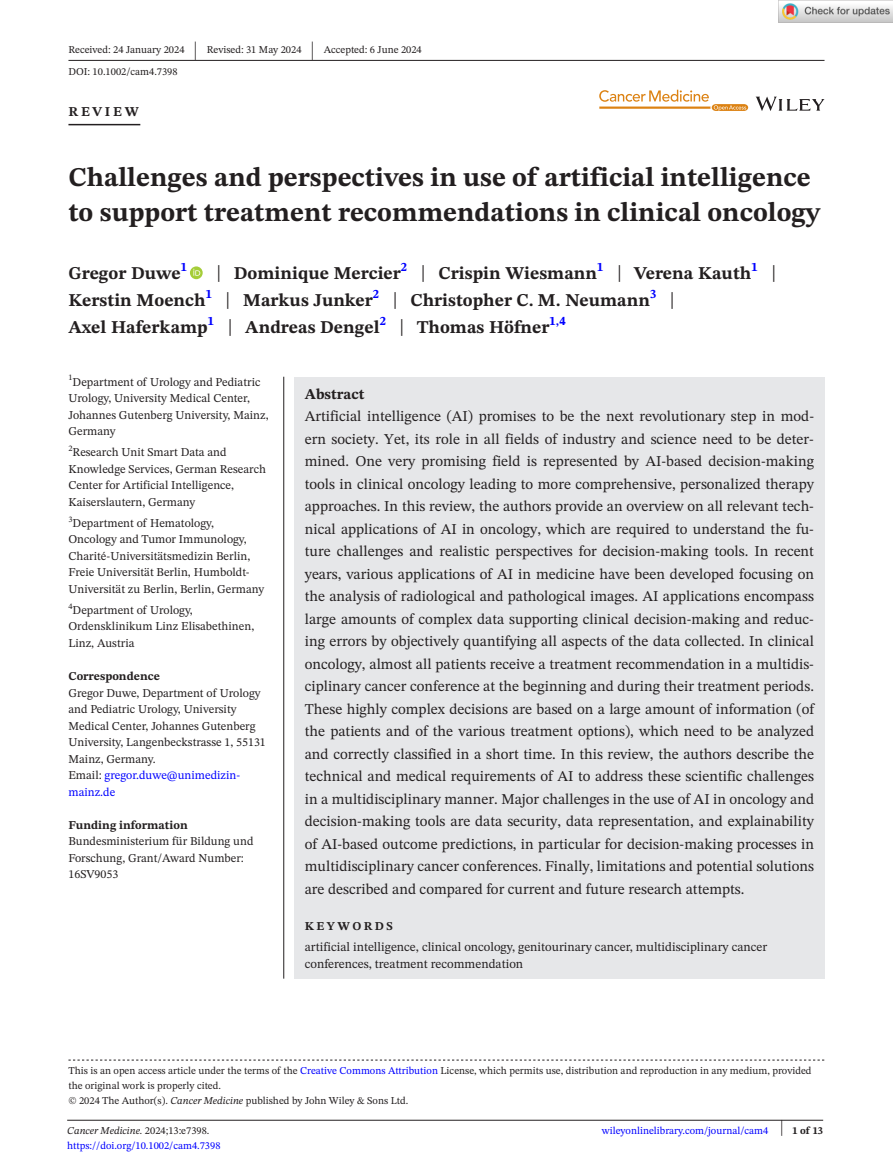
<style>
.page{position:relative;width:893px;height:1174px;background:#fff}
.page>*{position:absolute;margin:0;border:0;box-sizing:border-box;transform-origin:0 0}
.t1{font:700 27px/34.5px "STIX Two Text";color:#231f20}
.t2{font:25.65px "STIX Two Text";color:#231f20;scale:.49 1}
.t3{font:700 18px/27px "STIX Two Text";color:#231f20}
.t4{font:15px/22.5px "STIX Two Text";color:#231f20;text-align:justify}
.t5{font:700 15px "STIX Two Text";color:#231f20}
.t6{font:700 13.5px "STIX Two Text";letter-spacing:.2em;color:#231f20}
.t7{font:12.75px/17.2px "STIX Two Text";color:#231f20}
.t8{font:12px/16.5px "STIX Two Text";color:#231f20}
.t9{font:700 12px "STIX Two Text";color:#231f20}
.t10{font:700 12px "STIX Two Text";letter-spacing:.2em;color:#231f20}
.t11{font:10.5px/15px "STIX Two Text";color:#231f20}
.t12{font:10.5px "STIX Two Text";color:#00f}
.t13{font:italic 10.5px "STIX Two Text";color:#231f20}
.t14{font:700 10.5px "STIX Two Text";color:#231f20}
.s1{font-weight:400;font-size:23.4px}
.s2{color:#00f}
.s3{font-style:italic}
.s4{font-style:normal}
.s5{font-weight:400;font-size:22.2px}
</style>
<div class="page">
<hr style="left:67px;top:1119px;width:756px;height:1px;background:#231f20">
<svg style="left:756px;top:97px;width:68px;height:14px"></svg>
<svg style="left:599px;top:90px;width:149px;height:21px"></svg>
<hr style="left:68px;top:60px;width:756px;height:1px;background:#231f20">
<hr style="left:68px;top:124px;width:72px;height:1px;background:#231f20">
<svg style="left:190px;top:266px;width:13px;height:13px"></svg>
<svg style="left:193px;top:269px;width:7px;height:7px"></svg>
<svg style="left:68px;top:1059px;width:756px;height:1px"></svg>
<div style="left:294px;top:377px;width:530px;height:601px;background:#e6e7e9"></div>
<hr style="left:283px;top:377px;width:1px;height:601px;background:#231f20">
<img style="left:779px;top:0;width:114px;height:23px">
<p class="t11" style="left:68px;top:42px;width:118px">Received: 24 January 2024</p>
<h2 class="t2" style="left:194px;top:32px;width:8px">|</h2>
<p class="t11" style="left:207px;top:42px;width:96px">Revised: 31 May 2024</p>
<h2 class="t2" style="left:311px;top:32px;width:8px">|</h2>
<p class="t11" style="left:324px;top:42px;width:100px">Accepted: 6 June 2024</p>
<p class="t11" style="left:68px;top:64px;width:111px">DOI: 10.1002/cam4.7398</p>
<p class="t6" style="left:68px;top:101px;width:72px">REVIEW</p>
<h1 class="t1" style="left:68px;top:161px;width:753px">Challenges and perspectives in use of artificial intelligence to support treatment recommendations in clinical oncology</h1>
<p class="t3" style="left:68px;top:260px;width:120px">Gregor Duwe<sup>1</sup></p>
<p class="t3" style="left:68px;top:260px;width:709px;text-indent:148px"><span class="s1">|</span> Dominique Mercier<sup>2</sup> <span class="s1">|</span> Crispin Wiesmann<sup>1</sup> <span class="s1">|</span> Verena Kauth<sup>1</sup> <span class="s1">|<br></span>Kerstin Moench<sup>1</sup> <span class="s1">|</span> Markus Junker<sup>2</sup> <span class="s1">|</span> Christopher C. M. Neumann<sup>3</sup> <span class="s1">|<br></span>Axel Haferkamp<sup>1</sup> <span class="s1">|</span> Andreas Dengel<sup>2</sup> <span class="s1">|</span> Thomas Höfner<sup>1,4</sup></p>
<p class="t8" style="left:68px;top:373px;width:202px"><sup>1</sup>Department of Urology and Pediatric<br>Urology, University Medical Center,<br>Johannes Gutenberg University, Mainz,<br>Germany</p>
<p class="t8" style="left:68px;top:444px;width:199px"><sup>2</sup>Research Unit Smart Data and<br>Knowledge Services, German Research<br>Center for Artificial Intelligence,<br>Kaiserslautern, Germany</p>
<p class="t8" style="left:68px;top:514px;width:197px"><sup>3</sup>Department of Hematology, Oncology and Tumor Immunology, Charité-Universitätsmedizin Berlin, Freie Universität Berlin, Humboldt-Universität zu Berlin, Berlin, Germany</p>
<p class="t8" style="left:68px;top:601px;width:187px"><sup>4</sup>Department of Urology,<br>Ordensklinikum Linz Elisabethinen,<br>Linz, Austria</p>
<p class="t9" style="left:68px;top:667px;width:93px">Correspondence</p>
<p class="t8" style="left:68px;top:684px;width:199px">Gregor Duwe, Department of Urology and Pediatric Urology, University<br>Medical Center, Johannes Gutenberg<br>University, Langenbeckstrasse 1, 55131<br>Mainz, Germany.<br>Email: <span class="s2">gregor.duwe@unimedizin&shy;mainz.de</span></p>
<p class="t9" style="left:68px;top:816px;width:121px">Funding information</p>
<p class="t8" style="left:68px;top:832px;width:187px">Bundesministerium für Bildung und<br>Forschung, Grant/Award Number:<br>16SV9053</p>
<p class="t5" style="left:305px;top:383px;width:61px">Abstract</p>
<p class="t4" style="left:305px;top:405px;width:511px">Artificial intelligence (AI) promises to be the next revolutionary step in mod&shy;ern society. Yet, its role in all fields of industry and science need to be deter&shy;mined. One very promising field is represented by AI-based decision-making tools in clinical oncology leading to more comprehensive, personalized therapy approaches. In this review, the authors provide an overview on all relevant tech&shy;nical applications of AI in oncology, which are required to understand the fu&shy;ture challenges and realistic perspectives for decision-making tools. In recent years, various applications of AI in medicine have been developed focusing on the analysis of radiological and pathological images. AI applications encompass large amounts of complex data supporting clinical decision-making and reduc&shy;ing errors by objectively quantifying all aspects of the data collected. In clinical oncology, almost all patients receive a treatment recommendation in a multidis&shy;ciplinary cancer conference at the beginning and during their treatment periods.<br>These highly complex decisions are based on a large amount of information (of the patients and of the various treatment options), which need to be analyzed and correctly classified in a short time. In this review, the authors describe the technical and medical requirements of AI to address these scientific challenges in a multidisciplinary manner. Major challenges in the use of AI in oncology and decision-making tools are data security, data representation, and explainability of AI-based outcome predictions, in particular for decision-making processes in multidisciplinary cancer conferences. Finally, limitations and potential solutions are described and compared for current and future research attempts.</p>
<p class="t10" style="left:305px;top:917px;width:90px">KEYWORDS</p>
<p class="t7" style="left:305px;top:938px;width:464px">artificial intelligence, clinical oncology, genitourinary cancer, multidisciplinary cancer conferences, treatment recommendation</p>
<p class="t11" style="left:68px;top:1063px;width:745px">This is an open access article under the terms of the <span class="s2">Creative Commons Attribution</span> License, which permits use, distribution and reproduction in any medium, provided the original work is properly cited.<br>© 2024 The Author(s). <span class="s3">Cancer Medicine</span> published by John Wiley &amp; Sons Ltd.</p>
<p class="t13" style="left:67px;top:1123px;width:144px">Cancer Medicine. <span class="s4">2024;13:e7398.</span></p>
<p class="t14" style="left:780px;top:1123px;width:45px"><span class="s5">|</span> 1 of 13</p>
<p class="t12" style="left:67px;top:1138px;width:155px">https://doi.org/10.1002/cam4.7398</p>
<p class="t12" style="left:602px;top:1123px;width:168px">wileyonlinelibrary.com/journal/cam4</p>
</div>
